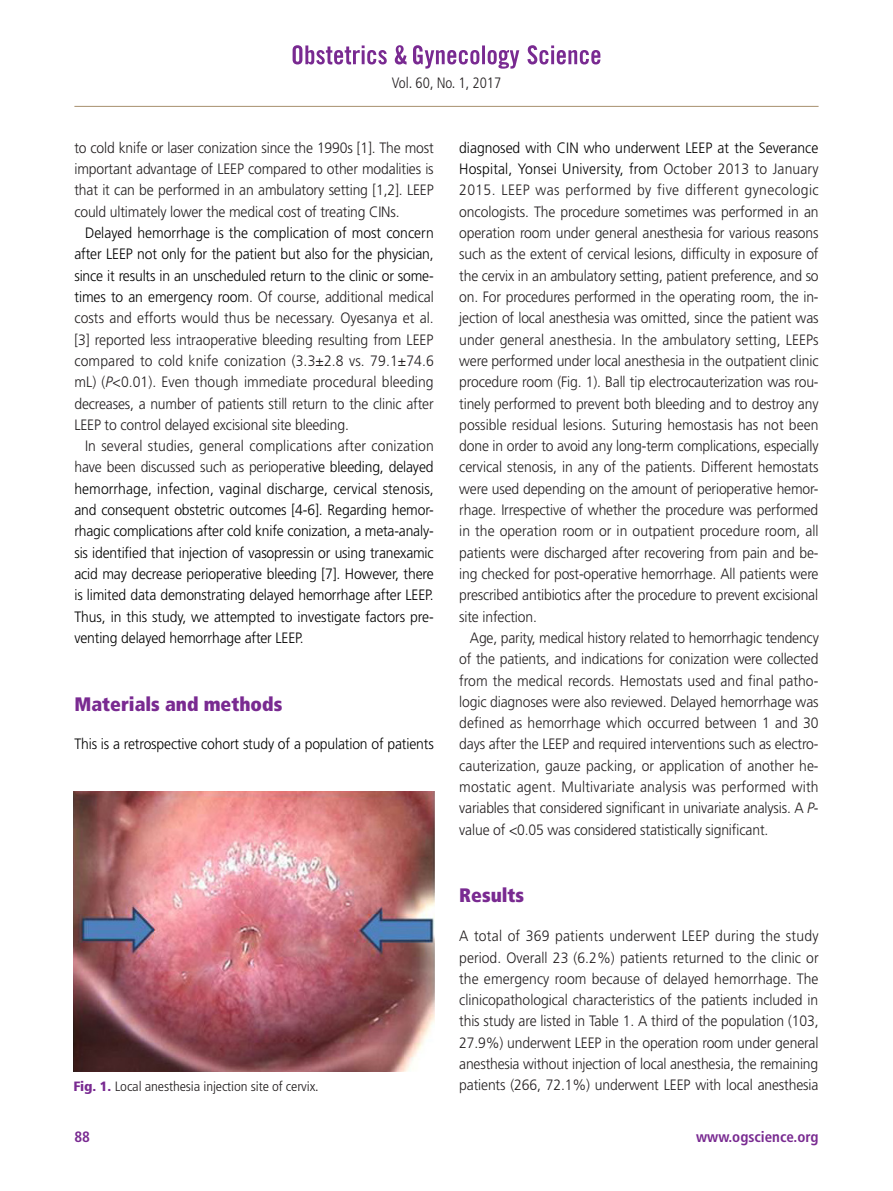
<style>
.page{position:relative;width:893px;height:1191px;background:#fff}
.page>*{position:absolute;margin:0;border:0;box-sizing:border-box;transform-origin:0 0}
.제목1-보라{font:900 condensed 19.5px "Frutiger LT Std";color:#792a91}
.제목밑_본문{font:300 15px/21.3px "Frutiger LT Std";letter-spacing:-.01em;color:#231f20;text-align:justify;scale:.93 1}
.본문_영문{font:300 15px/21.3px "Frutiger LT Std";letter-spacing:-.01em;color:#231f20;text-align:justify;scale:.93 1}
.본문_영문-2{font:300 15px/21.3px "Frutiger LT Std";letter-spacing:-.01em;color:#000;text-align:justify;scale:.93 1}
.제목밑_본문-2{font:300 15px "Frutiger LT Std";letter-spacing:-.01em;color:#000;scale:.93 1}
.t1{font:700 condensed 15px "Frutiger LT Std";color:#792a91}
.t2{font:300 condensed 15px "Frutiger LT Std";color:#231f20}
.표_타이틀{font:300 condensed 13.5px "Frutiger LT Std";letter-spacing:-.01em;color:#231f20;scale:1.09 1}
.s1{color:#000}
.s2{font-style:italic}
.s3{color:#231f20}
.s4{font-weight:900;color:#792a91}
</style>
<div class="page">
<hr style="left:74px;top:106px;width:745px;height:1px;background:#ad9676">
<svg style="left:527px;top:45px;width:73px;height:19px"></svg>
<svg style="left:413px;top:45px;width:106px;height:24px"></svg>
<svg style="left:293px;top:45px;width:114px;height:19px"></svg>
<img style="left:73px;top:791px;width:362px;height:280px">
<p class="t2" style="left:392px;top:74px;width:111px">Vol. 60, No. 1, 2017</p>
<p class="제목밑_본문" style="left:74px;top:137px;width:388px">to cold knife or laser conization since the 1990s [1]. The most important advantage of LEEP compared to other modalities is that it can be performed in an ambulatory setting [1,2]. LEEP could ultimately lower the medical cost of treating CINs.</p>
<p class="본문_영문" style="left:74px;top:222px;width:388px;text-indent:11px"><span class="s1">Delayed hemorrhage is the complication of most concern after LEEP not only for the patient but also for the physician, since it results in an unscheduled return to the clinic or some&shy;times to an emergency room</span>. Of course, additional medical costs and efforts would thus be necessary. Oyesanya et al. [3] reported less intraoperative bleeding resulting from LEEP compared to cold knife conization (3.3±2.8 vs. 79.1±74.6 mL) (<span class="s2">P</span>&lt;0.01). Even though immediate procedural bleeding decreases, a number of patients still return to the clinic after LEEP to control delayed excisional site bleeding.</p>
<p class="본문_영문-2" style="left:74px;top:435px;width:388px;text-indent:11px"><span class="s3">In several studies, general complications after conization have been discussed such as perioperat</span>ive bleeding, delayed hemorrhage, infection, vaginal discharge, cervical stenosis, and consequent obstetric outcomes [4-6]. Regarding hemor&shy;rhagic complications after cold knife conization, a meta-analy&shy;sis identified that injection of vasopressin or using tranexamic acid may decrease perioperative bleeding [7]. However, there is limited data demonstrating delayed hemorrhage after LEEP.<br>Thus, in this study, we attempted to investigate factors pre&shy;venting delayed hemorrhage after LEEP.</p>
<p class="제목1-보라" style="left:74px;top:692px;width:209px">Materials and methods</p>
<p class="제목밑_본문-2" style="left:74px;top:735px;width:388px">This is a retrospective cohort study of a population of patients</p>
<p class="제목밑_본문" style="left:459px;top:137px;width:388px"><span class="s1">diagnosed with CIN who underwent LEEP at the Severance Hospital, Yonsei University, from</span> October 2013 to January 2015. LEEP was performed by five different gynecologic oncologists. The procedure sometimes was performed in an operation room under general anesthesia for various reasons such as the extent of cervical lesions, difficulty in exposure of the cervix in an ambulatory setting, patient preference, and so on. For procedures performed in the operating room, the in&shy;jection of local anesthesia was omitted, since the patient was under general anesthesia. In the ambulatory setting, LEEPs were performed under local anesthesia in the outpatient clinic procedure room (Fig. 1). Ball tip electrocauterization was rou&shy;tinely performed to prevent both bleeding and to destroy any possible residual lesions. Suturing hemostasis has not been done in order to avoid any long-term complications, especially cervical stenosis, in any of the patients. Different hemostats were used depending on the amount of perioperative hemor&shy;rhage. Irrespective of whether the procedure was performed in the operation room or in outpatient procedure room, all patients were discharged after recovering from pain and be&shy;ing checked for post-operative hemorrhage. All patients were prescribed antibiotics after the procedure to prevent excisional site infection.</p>
<p class="본문_영문" style="left:459px;top:627px;width:388px;text-indent:11px">Age, parity, medical history related to hemorrhagic tendency of the patients, and indications for conization were collected from the medical records. Hemostats used and final patho&shy;logic diagnoses were also reviewed. Delayed hemorrhage was defined as hemorrhage which occurred between 1 and 30 days after the LEEP and required interventions such as electro&shy;cauterization, gauze packing, or application of another he&shy;mostatic agent. Multivariate analysis was performed with variables that considered significant in univariate analysis. A <span class="s2">P&shy;</span>value of &lt;0.05 was considered statistically significant.</p>
<p class="제목1-보라" style="left:459px;top:883px;width:66px">Results</p>
<p class="제목밑_본문" style="left:459px;top:925px;width:388px">A total of 369 patients underwent LEEP during the study period. Overall 23 (6.2%) patients returned to the clinic or the emergency room because of delayed hemorrhage. The clinicopathological characteristics of the patients included in this study are listed in Table 1. A third of the population (103, 27.9%) underwent LEEP in the operation room under general anesthesia without injection of local anesthesia, the remaining</p>
<p class="표_타이틀" style="left:73px;top:1078px;width:227px"><span class="s4">Fig. 1.</span> Local anesthesia injection site of cervix.</p>
<p class="제목밑_본문" style="left:459px;top:1074px;width:388px">patients (266, 72.1%) underwent LEEP with local anesthesia</p>
<p class="t1" style="left:74px;top:1128px;width:17px">88</p>
<p class="t1" style="left:696px;top:1128px;width:124px">www.ogscience.org</p>
</div>
